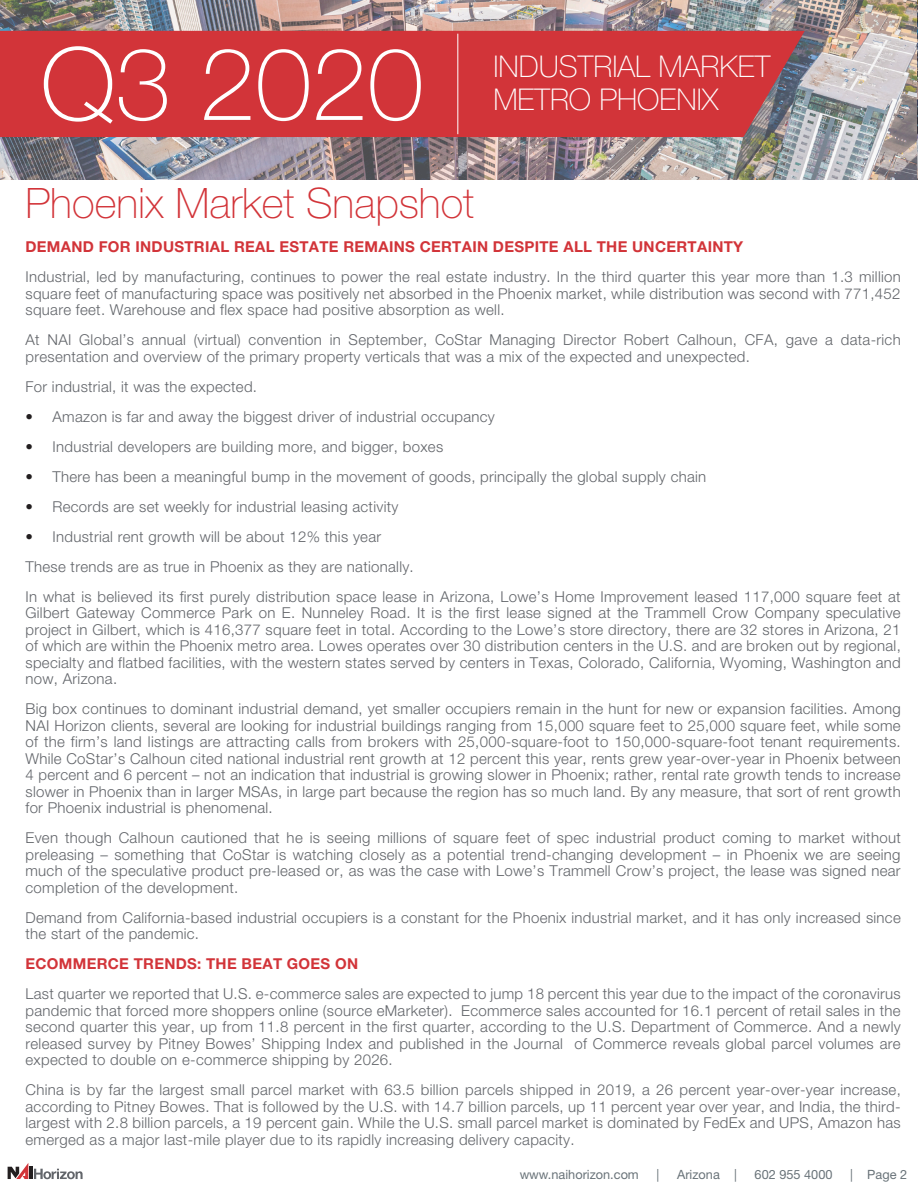
<style>
.page{position:relative;width:918px;height:1188px;background:#fff}
.page>*{position:absolute;margin:0;border:0;box-sizing:border-box;transform-origin:0 0}
.t1{font:100 100.8px "Helvetica Neue LT Std";color:#fff}
.t2{font:100 42px "Helvetica Neue LT Std";color:#d23439}
.t3{font:100 30px "Helvetica Neue LT Std";color:#fff}
.t4{font:300 15px/16.5px "Helvetica Neue LT Std";letter-spacing:.02em;color:#62656a;text-align:justify}
.t5{font:700 15px "Helvetica Neue LT Std";letter-spacing:.02em;color:#d23439}
.t6{font:12.75px "Helvetica Neue LT Std";color:#697379}
.s1{color:#231f20}
</style>
<div class="page">
<hr style="left:29px;top:1167px;width:4px;height:12px;background:#231f20">
<svg style="left:8px;top:1163px;width:20px;height:16px"></svg>
<svg style="left:34px;top:1169px;width:49px;height:10px"></svg>
<img style="left:0;top:0;width:918px;height:179px">
<div style="left:0;top:31px;width:805px;height:106px;background:#d23439"></div>
<hr style="left:457px;top:34px;width:1px;height:100px;background:#fff">
<p class="t1" style="left:41px;top:26px;width:384px">Q3 2020</p>
<p class="t3" style="left:493px;top:49px;width:278px">INDUSTRIAL MARKET</p>
<p class="t3" style="left:493px;top:82px;width:227px">METRO PHOENIX</p>
<h2 class="t2" style="left:26px;top:179px;width:450px">Phoenix Market Snapshot</h2>
<p class="t5" style="left:26px;top:238px;width:719px">DEMAND FOR INDUSTRIAL REAL ESTATE REMAINS CERTAIN DESPITE ALL THE UNCERTAINTY</p>
<p class="t4" style="left:26px;top:268px;width:877px">Industrial, led by manufacturing, continues to power the real estate industry. In the third quarter this year more than 1.3 million square feet of manufacturing space was positively net absorbed in the Phoenix market, while distribution was second with 771,452 square feet. Warehouse and flex space had positive absorption as well.</p>
<p class="t4" style="left:26px;top:331px;width:877px">At NAI Global’s annual (virtual) convention in September, CoStar Managing Director Robert Calhoun, CFA, gave a data-rich presentation and overview of the primary property verticals that was a mix of the expected and unexpected.</p>
<p class="t4" style="left:26px;top:378px;width:233px">For industrial, it was the expected.</p>
<p class="t4" style="left:26px;top:408px;width:471px"><span class="s1">•</span> Amazon is far and away the biggest driver of industrial occupancy</p>
<p class="t4" style="left:26px;top:438px;width:419px"><span class="s1">•</span> Industrial developers are building more, and bigger, boxes</p>
<p class="t4" style="left:26px;top:468px;width:682px"><span class="s1">•</span> There has been a meaningful bump in the movement of goods, principally the global supply chain</p>
<p class="t4" style="left:26px;top:498px;width:374px"><span class="s1">•</span> Records are set weekly for industrial leasing activity</p>
<p class="t4" style="left:26px;top:528px;width:357px"><span class="s1">•</span> Industrial rent growth will be about 12% this year</p>
<p class="t4" style="left:26px;top:558px;width:390px">These trends are as true in Phoenix as they are nationally.</p>
<p class="t4" style="left:26px;top:588px;width:877px">In what is believed its first purely distribution space lease in Arizona, Lowe’s Home Improvement leased 117,000 square feet at Gilbert Gateway Commerce Park on E. Nunneley Road. It is the first lease signed at the Trammell Crow Company speculative project in Gilbert, which is 416,377 square feet in total. According to the Lowe’s store directory, there are 32 stores in Arizona, 21 of which are within the Phoenix metro area. Lowes operates over 30 distribution centers in the U.S. and are broken out by regional, specialty and flatbed facilities, with the western states served by centers in Texas, Colorado, California, Wyoming, Washington and now, Arizona.</p>
<p class="t4" style="left:26px;top:700px;width:877px">Big box continues to dominant industrial demand, yet smaller occupiers remain in the hunt for new or expansion facilities. Among NAI Horizon clients, several are looking for industrial buildings ranging from 15,000 square feet to 25,000 square feet, while some of the firm’s land listings are attracting calls from brokers with 25,000-square-foot to 150,000-square-foot tenant requirements.<br>While CoStar’s Calhoun cited national industrial rent growth at 12 percent this year, rents grew year-over-year in Phoenix between 4 percent and 6 percent – not an indication that industrial is growing slower in Phoenix; rather, rental rate growth tends to increase slower in Phoenix than in larger MSAs, in large part because the region has so much land. By any measure, that sort of rent growth for Phoenix industrial is phenomenal.</p>
<p class="t4" style="left:26px;top:829px;width:877px">Even though Calhoun cautioned that he is seeing millions of square feet of spec industrial product coming to market without preleasing – something that CoStar is watching closely as a potential trend-changing development – in Phoenix we are seeing much of the speculative product pre-leased or, as was the case with Lowe’s Trammell Crow’s project, the lease was signed near completion of the development.</p>
<p class="t4" style="left:26px;top:909px;width:877px">Demand from California-based industrial occupiers is a constant for the Phoenix industrial market, and it has only increased since the start of the pandemic.</p>
<p class="t5" style="left:26px;top:955px;width:334px">ECOMMERCE TRENDS: THE BEAT GOES ON</p>
<p class="t4" style="left:26px;top:985px;width:877px">Last quarter we reported that U.S. e-commerce sales are expected to jump 18 percent this year due to the impact of the coronavirus pandemic that forced more shoppers online (source eMarketer). Ecommerce sales accounted for 16.1 percent of retail sales in the second quarter this year, up from 11.8 percent in the first quarter, according to the U.S. Department of Commerce. And a newly released survey by Pitney Bowes’ Shipping Index and published in the Journal of Commerce reveals global parcel volumes are expected to double on e-commerce shipping by 2026.</p>
<p class="t4" style="left:26px;top:1081px;width:877px">China is by far the largest small parcel market with 63.5 billion parcels shipped in 2019, a 26 percent year-over-year increase, according to Pitney Bowes. That is followed by the U.S. with 14.7 billion parcels, up 11 percent year over year, and India, the third&shy;largest with 2.8 billion parcels, a 19 percent gain. While the U.S. small parcel market is dominated by FedEx and UPS, Amazon has emerged as a major last-mile player due to its rapidly increasing delivery capacity.</p>
<p class="t6" style="left:520px;top:1167px;width:121px">www.naihorizon.com</p>
<p class="t6" style="left:657px;top:1167px;width:4px">|</p>
<p class="t6" style="left:677px;top:1167px;width:61px">Arizona |</p>
<p class="t6" style="left:755px;top:1167px;width:79px">602 955 4000</p>
<p class="t6" style="left:850px;top:1167px;width:58px">| Page 2</p>
</div>
